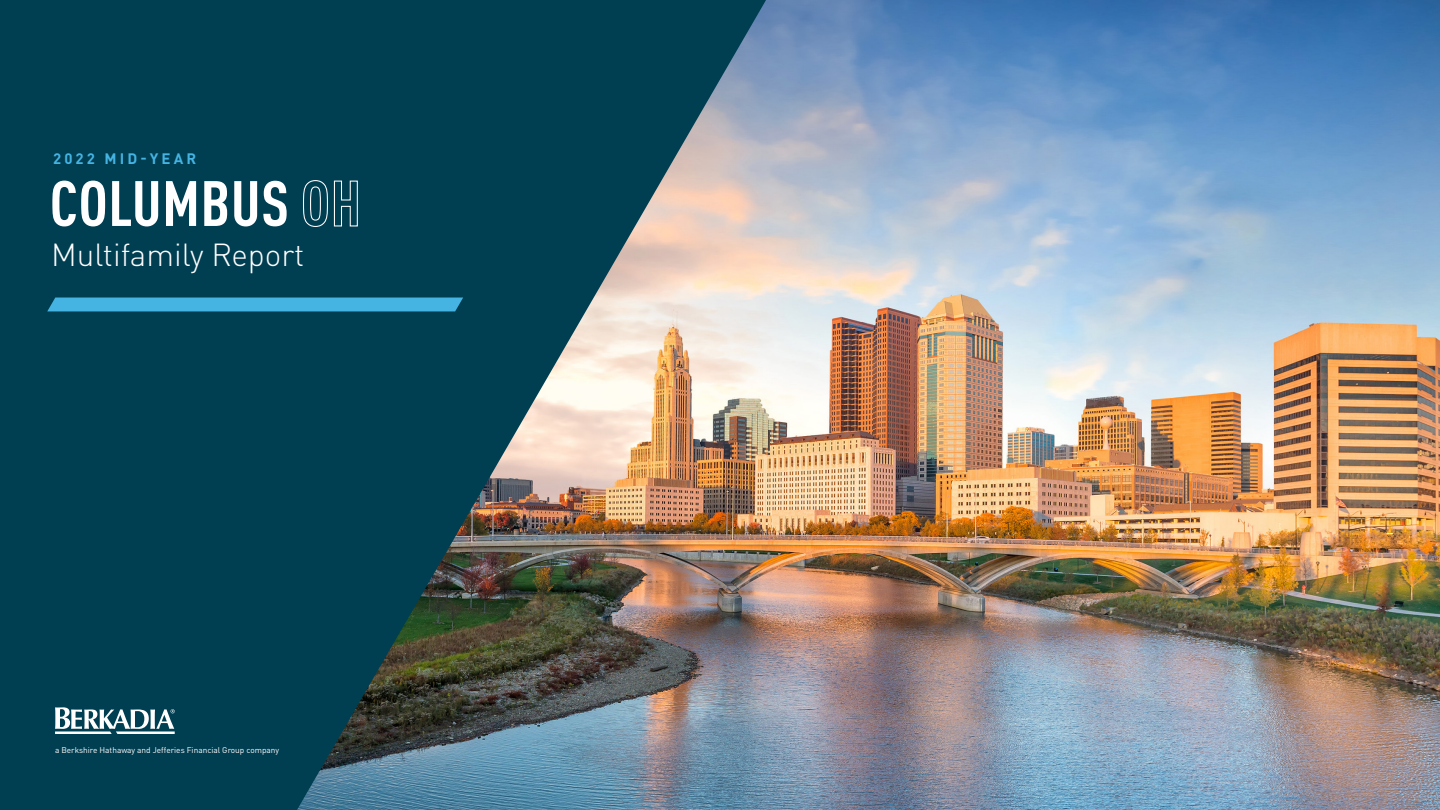
<style>
.page{position:relative;width:1440px;height:810px;background:#003e52}
.page>*{position:absolute;margin:0;border:0;box-sizing:border-box;transform-origin:0 0}
.t1{font:700 condensed 63px "DIN Pro";letter-spacing:.01em;color:#fff}
.t2{font:300 31.5px "DIN Pro";color:#fff}
.t3{font:700 15px "DIN Pro";letter-spacing:.21em;color:#45b4e2}
.t4{font:8.25px "DIN Pro";color:#fff}
</style>
<div class="page">
<svg style="left:55px;top:707px;width:120px;height:26px"></svg>
<img style="left:297px;top:0;width:1143px;height:810px">
<div style="left:47px;top:298px;width:416px;height:13px;background:#45b4e2"></div>
<p class="t3" style="left:53px;top:147px;width:144px">2022 MID-YEAR</p>
<p class="t1" style="left:50px;top:157px;width:313px">COLUMBUS OH</p>
<p class="t2" style="left:51px;top:231px;width:255px">Multifamily Report</p>
<p class="t4" style="left:55px;top:744px;width:226px">a Berkshire Hathaway and Jefferies Financial Group company</p>
</div>
